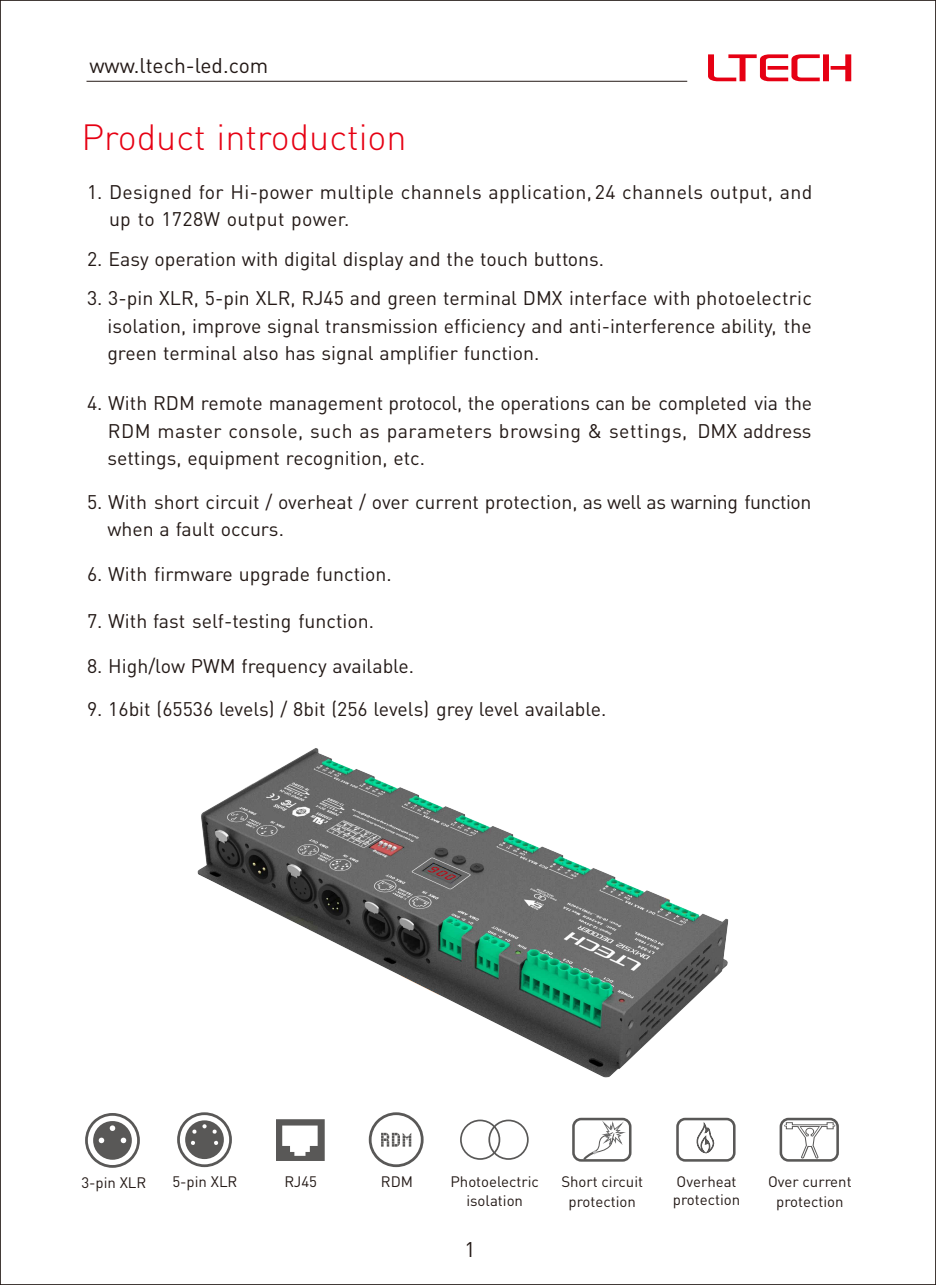
<style>
.page{position:relative;width:936px;height:1285px;background:#fff}
.page>*{position:absolute;margin:0;border:0;box-sizing:border-box;transform-origin:0 0}
.t1{font:300 36px "DIN Pro";color:#e60013}
.t2{font:21px "DIN Pro";color:#231916}
.t3{font:19.5px/27.3px "DIN Pro";color:#231916;text-align:justify}
.t4{font:19.5px/27.3px "DIN Pro";letter-spacing:.02em;color:#231916}
.t5{font:15px/19.2px "DIN Pro";color:#231916;text-align:center}
</style>
<div class="page">
<svg style="left:708px;top:54px;width:143px;height:27px"></svg>
<hr style="left:86px;top:81px;width:601px;height:1px;background:#231916">
<svg style="left:85px;top:1113px;width:55px;height:54px"></svg>
<svg style="left:177px;top:1112px;width:55px;height:54px"></svg>
<svg style="left:369px;top:1112px;width:54px;height:54px"></svg>
<div style="left:460px;top:1119px;width:40px;height:40px;border:2px solid #595857;border-radius:50%"></div>
<div style="left:488px;top:1119px;width:40px;height:40px;border:2px solid #595857;border-radius:50%"></div>
<svg style="left:585px;top:1121px;width:43px;height:40px"></svg>
<div style="left:572px;top:1117px;width:59px;height:44px;border:3px solid #595857;border-radius:8px"></div>
<svg style="left:784px;top:1121px;width:50px;height:36px"></svg>
<div style="left:779px;top:1117px;width:59px;height:44px;border:3px solid #595857;border-radius:8px"></div>
<svg style="left:276px;top:1119px;width:49px;height:41px"></svg>
<div style="left:676px;top:1117px;width:59px;height:44px;border:3px solid #595857;border-radius:8px"></div>
<svg style="left:695px;top:1120px;width:21px;height:33px"></svg>
<img style="left:197px;top:748px;width:532px;height:330px">
<svg style="left:424px;top:864px;width:35px;height:18px"></svg>
<p class="t2" style="left:89px;top:57px;width:180px">www.ltech-led.com</p>
<h1 class="t1" style="left:81px;top:122px;width:326px">Product introduction</h1>
<p class="t4" style="left:109px;top:180px;width:704px;text-indent:-22px">1. Designed for Hi-power multiple channels application, 24 channels output, and up to 1728W output power.</p>
<p class="t3" style="left:87px;top:247px;width:518px">2. Easy operation with digital display and the touch buttons.</p>
<p class="t3" style="left:107px;top:286px;width:706px;text-indent:-20px">3. 3-pin XLR, 5-pin XLR, RJ45 and green terminal DMX interface with photoelectric isolation, improve signal transmission efficiency and anti-interference ability, the green terminal also has signal amplifier function.</p>
<p class="t3" style="left:107px;top:391px;width:706px;text-indent:-20px">4. With RDM remote management protocol, the operations can be completed via the RDM master console, such as parameters browsing &amp; settings, DMX address settings, equipment recognition, etc.</p>
<p class="t3" style="left:107px;top:490px;width:705px;text-indent:-20px">5. With short circuit / overheat / over current protection, as well as warning function when a fault occurs.</p>
<p class="t3" style="left:87px;top:562px;width:306px">6. With firmware upgrade function.</p>
<p class="t3" style="left:87px;top:608px;width:288px">7. With fast self-testing function.</p>
<p class="t3" style="left:87px;top:654px;width:329px">8. High/low PWM frequency available.</p>
<p class="t3" style="left:87px;top:697px;width:521px">9. 16bit (65536 levels) / 8bit (256 levels) grey level available.</p>
<p class="t5" style="left:81px;top:1174px;width:67px">3-pin XLR</p>
<p class="t5" style="left:450px;top:1173px;width:90px">Photoelectric isolation</p>
<p class="t5" style="left:561px;top:1173px;width:83px">Short circuit protection</p>
<p class="t5" style="left:172px;top:1173px;width:67px">5-pin XLR</p>
<p class="t5" style="left:284px;top:1173px;width:34px">RJ45</p>
<p class="t5" style="left:381px;top:1173px;width:34px">RDM</p>
<p class="t5" style="left:768px;top:1173px;width:85px">Over current protection</p>
<p class="t5" style="left:672px;top:1174px;width:69px;line-height:17.4px;text-align:left">Overheat protection</p>
<p class="t2" style="left:464px;top:1240px;width:12px">1</p>
</div>
